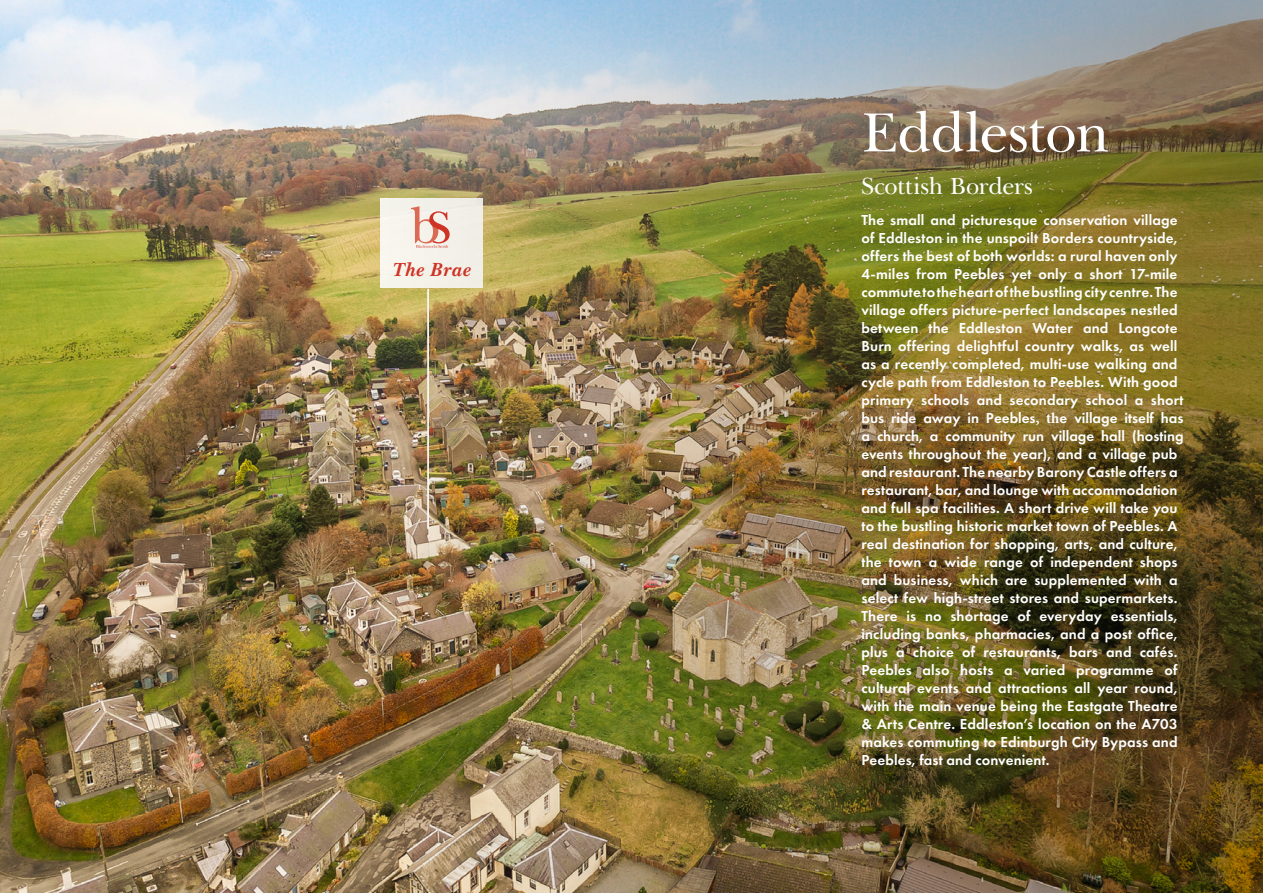
<style>
.page{position:relative;width:1263px;height:893px;background:#fff}
.page>*{position:absolute;margin:0;border:0;box-sizing:border-box;transform-origin:0 0}
.Subheadline{font:57px "New Baskerville IT Cby BT";letter-spacing:-.015em;color:#fff}
.Subheadline-2{font:24px "New Baskerville IT Cby BT";letter-spacing:-.01em;color:#fff}
.Front_page_address{font:italic 700 19.5px "New Baskerville IT Cby BT";letter-spacing:.005em;color:#d43527}
.Subheadline-3{font:600 15px/18px "Futura PT";letter-spacing:.01em;color:#fff}
.s1{font-family:"Minion Pro";font-weight:700}
</style>
<div class="page">
<img style="left:0;top:0;width:293px;height:893px">
<img style="left:293px;top:0;width:970px;height:893px">
<p class="Front_page_address" style="left:393px;top:257px;width:80px">The Brae</p>
<p class="Subheadline" style="left:861px;top:97px;width:249px">Eddleston</p>
<p class="Subheadline-2" style="left:861px;top:171px;width:173px">Scottish Borders</p>
<p class="Subheadline-3" style="left:861px;top:211px;width:324px">The small and picturesque conservation village of Eddleston in the unspoilt Borders countryside, offers the best of both worlds: a rural haven only 4-miles from Peebles yet only a short 17-mile commute to the heart of the bustling city centre. The village offers picture-perfect landscapes nestled between the Eddleston Water and Longcote Burn offering delightful country walks, as well as a recently completed, multi-use walking and cycle path from Eddleston to Peebles. With good primary schools and secondary school a short bus ride away in Peebles<span class="s1">, th</span>e village itself has a church, a community run village hall (hosting events throughout the year), and a village pub and restaurant. The nearby Barony Castle offers a restaurant, bar, and lounge with accommodation and full spa facilities. A short drive will take you to the bustling historic market town of Peebles. A real destination for shopping, arts, and culture, the town a wide range of independent shops and business, which are supplemented with a select few high-street stores and supermarkets.<br>There is no shortage of everyday essentials, including banks, pharmacies, and a post office, plus a choice of restaurants, bars and cafés.<br>Peebles also hosts a varied programme of cultural events and attractions all year round, with the main venue being the Eastgate Theatre &amp; Arts Centre. Eddleston’s location on the A703 makes commuting to Edinburgh City Bypass and Peebles, fast and convenient.</p>
</div>
